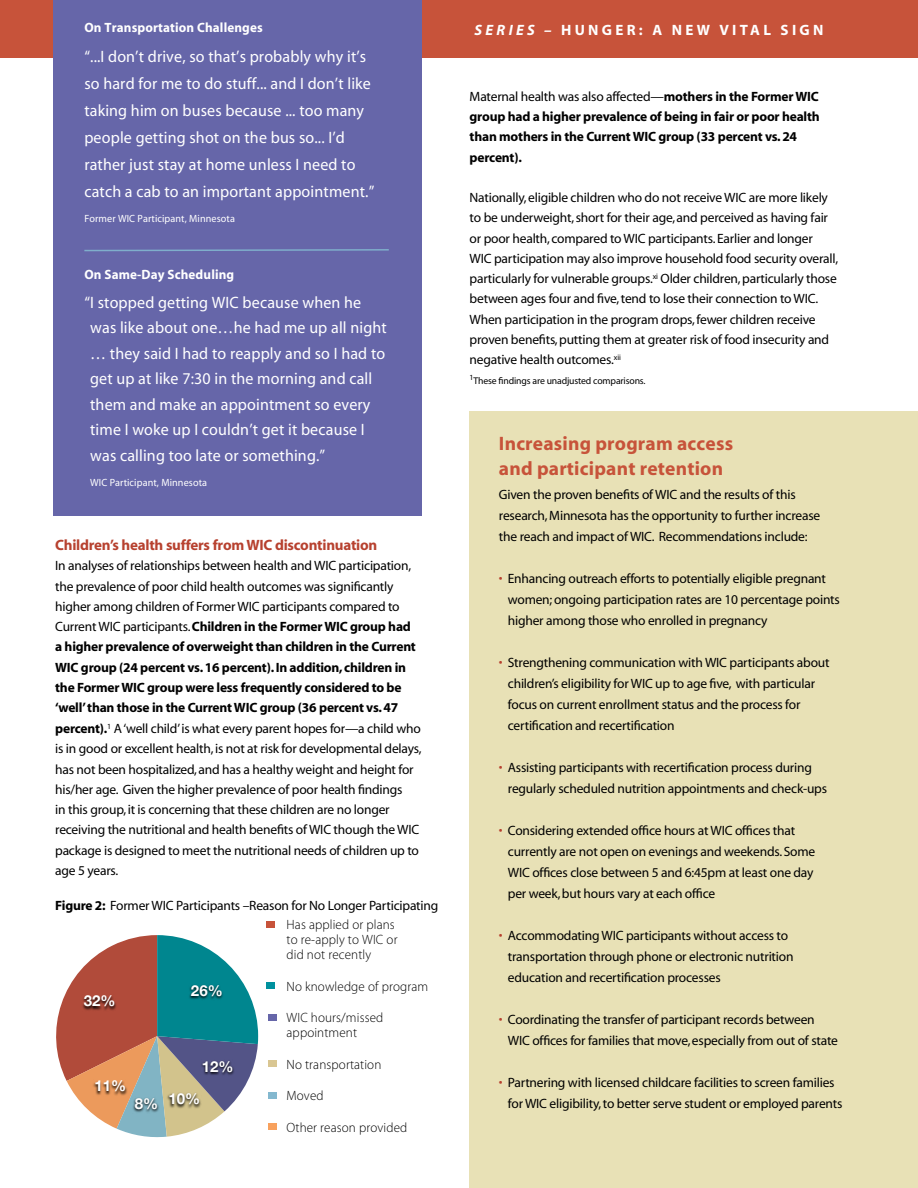
<style>
.page{position:relative;width:918px;height:1188px;background:#fff}
.page>*{position:absolute;margin:0;border:0;box-sizing:border-box;transform-origin:0 0}
.t1{font:700 19.5px/25.5px "Myriad";letter-spacing:.01em;color:#c7533a}
.t2{font:16.5px/25.5px "Myriad";letter-spacing:.01em;color:#fff}
.t3{font:700 15px "Myriad";letter-spacing:-.015em;color:#b7412f}
.t4{font:700 15px "Myriad Pro";letter-spacing:.22em;color:#fff}
.t5{font:700 15px "Helvetica Neue";color:#fff}
.t6{font:13.5px/20.2px "Myriad";letter-spacing:-.015em;color:#000}
.t7{font:700 13.5px/20.2px "Myriad";letter-spacing:-.015em;color:#000}
.t8{font:300 13.5px/15px "Myriad Pro";letter-spacing:.01em;color:#000}
.t9{font:700 13.5px "Myriad";letter-spacing:.01em;color:#fff}
.t10{font:10.5px "Myriad";letter-spacing:.01em;color:#fff}
.t11{font:9.75px "Myriad";letter-spacing:-.015em;color:#000}
.t12{font:7.8px "Myriad";color:#000}
.s1{font-weight:700}
.s2{font-style:italic}
.s3{font-weight:400}
.s4{color:#b7412f}
</style>
<div class="page">
<div style="left:0;top:0;width:918px;height:57px;background:#c7533a"></div>
<div style="left:53px;top:0;width:368px;height:515px;background:#6666a9"></div>
<div style="left:470px;top:411px;width:448px;height:777px;background:#e8e1b6"></div>
<svg style="left:56px;top:935px;width:202px;height:202px"></svg>
<img style="left:81px;top:994px;width:35px;height:17px">
<img style="left:93px;top:1079px;width:34px;height:17px">
<img style="left:133px;top:1096px;width:26px;height:17px">
<img style="left:167px;top:1092px;width:34px;height:17px">
<img style="left:200px;top:1060px;width:35px;height:17px">
<img style="left:188px;top:983px;width:36px;height:18px">
<div style="left:267px;top:921px;width:8px;height:7px;background:#c7533a"></div>
<div style="left:267px;top:982px;width:8px;height:7px;background:#00919e"></div>
<div style="left:268px;top:1014px;width:8px;height:6px;background:#6666a9"></div>
<div style="left:268px;top:1060px;width:8px;height:7px;background:#d9c692"></div>
<div style="left:268px;top:1092px;width:8px;height:6px;background:#84b8cf"></div>
<div style="left:268px;top:1124px;width:8px;height:6px;background:#f8a15d"></div>
<svg style="left:84px;top:249px;width:305px;height:3px"></svg>
<p class="t9" style="left:84px;top:20px;width:180px">On Transportation Challenges</p>
<p class="t2" style="left:84px;top:44px;width:291px;line-height:27px">“...I don’t drive, so that’s probably why it’s so hard for me to do stuff... and I don’t like taking him on buses because ... too many people getting shot on the bus so... I’d rather just stay at home unless I need to catch a cab to an important appointment.”</p>
<p class="t10" style="left:84px;top:214px;width:152px">Former WIC Participant, Minnesota</p>
<p class="t9" style="left:84px;top:268px;width:151px">On Same-Day Scheduling</p>
<p class="t2" style="left:90px;top:290px;width:298px;text-indent:-6px">“I stopped getting WIC because when he was like about one…he had me up all night … they said I had to reapply and so I had to get up at like 7:30 in the morning and call them and make an appointment so every time I woke up I couldn’t get it because I was calling too late or something.”</p>
<p class="t10" style="left:90px;top:478px;width:118px">WIC Participant, Minnesota</p>
<p class="t3" style="left:55px;top:537px;width:324px">Children’s health suffers from WIC discontinuation</p>
<p class="t6" style="left:55px;top:556px;width:368px">In analyses of relationships between health and WIC participation, the prevalence of poor child health outcomes was significantly higher among children of Former WIC participants compared to Current WIC participants. <span class="s1">Children in the Former WIC group had<br>a higher prevalence of overweight than children in the Current WIC group (24 percent vs. 16 percent). In addition, children in the Former WIC group were less frequently considered to be ‘well’ than those in the Current WIC group (36 percent vs. 47 percent).</span><sup>1</sup> A ‘well child’ is what every parent hopes for—a child who is in good or excellent health, is not at risk for developmental delays, has not been hospitalized, and has a healthy weight and height for his/her age. Given the higher prevalence of poor health findings<br>in this group, it is concerning that these children are no longer receiving the nutritional and health benefits of WIC though the WIC package is designed to meet the nutritional needs of children up to age 5 years.</p>
<p class="t6" style="left:55px;top:896px;width:385px"><span class="s1">Figure 2:</span> Former WIC Participants –Reason for No Longer Participating</p>
<p class="t5" style="left:84px;top:989px;width:33px">32%</p>
<p class="t5" style="left:191px;top:979px;width:33px">26%</p>
<p class="t5" style="left:95px;top:1074px;width:33px">11%</p>
<p class="t5" style="left:202px;top:1055px;width:33px">12%</p>
<p class="t5" style="left:135px;top:1087px;width:67px">8% 10%</p>
<p class="t8" style="left:287px;top:917px;width:112px">Has applied or plans to re-apply to WIC or did not recently</p>
<p class="t8" style="left:287px;top:979px;width:143px">No knowledge of program</p>
<p class="t8" style="left:287px;top:1010px;width:98px">WIC hours/missed appointment</p>
<p class="t8" style="left:287px;top:1057px;width:96px">No transportation</p>
<p class="t8" style="left:287px;top:1088px;width:39px">Moved</p>
<p class="t8" style="left:287px;top:1120px;width:122px">Other reason provided</p>
<p class="t4" style="left:475px;top:21px;width:350px"><span class="s2">SERIES –</span> HUNGER: A NEW VITAL SIGN</p>
<p class="t7" style="left:470px;top:87px;width:352px"><span class="s3">Maternal health was also affected—</span>mothers in the Former WIC group had a higher prevalence of being in fair or poor health than mothers in the Current WIC group (33 percent vs. 24 percent).</p>
<p class="t6" style="left:470px;top:188px;width:370px">Nationally, eligible children who do not receive WIC are more likely to be underweight, short for their age, and perceived as having fair or poor health, compared to WIC participants. Earlier and longer WIC participation may also improve household food security overall, particularly for vulnerable groups.<sup>xi</sup> Older children, particularly those between ages four and five, tend to lose their connection to WIC.<br>When participation in the program drops, fewer children receive proven benefits, putting them at greater risk of food insecurity and negative health outcomes.<sup>xii</sup></p>
<p class="t12" style="left:470px;top:373px;width:6px">1</p>
<p class="t11" style="left:474px;top:376px;width:174px">These findings are unadjusted comparisons.</p>
<h1 class="t1" style="left:499px;top:431px;width:236px">Increasing program access and participant retention</h1>
<p class="t6" style="left:499px;top:485px;width:323px;line-height:21px">Given the proven benefits of WIC and the results of this research, Minnesota has the opportunity to further increase the reach and impact of WIC. Recommendations include:</p>
<p class="t6" style="left:508px;top:569px;width:334px;line-height:21px;text-indent:-9px"><span class="s4">•</span> Enhancing outreach efforts to potentially eligible pregnant women; ongoing participation rates are 10 percentage points higher among those who enrolled in pregnancy</p>
<p class="t6" style="left:508px;top:653px;width:323px;line-height:21px;text-indent:-9px"><span class="s4">•</span> Strengthening communication with WIC participants about children’s eligibility for WIC up to age five, with particular focus on current enrollment status and the process for certification and recertification</p>
<p class="t6" style="left:508px;top:758px;width:321px;line-height:21px;text-indent:-9px"><span class="s4">•</span> Assisting participants with recertification process during regularly scheduled nutrition appointments and check-ups</p>
<p class="t6" style="left:508px;top:821px;width:309px;line-height:21px;text-indent:-9px"><span class="s4">•</span> Considering extended office hours at WIC offices that currently are not open on evenings and weekends. Some WIC offices close between 5 and 6:45pm at least one day per week, but hours vary at each office</p>
<p class="t6" style="left:508px;top:926px;width:287px;line-height:21px;text-indent:-9px"><span class="s4">•</span> Accommodating WIC participants without access to transportation through phone or electronic nutrition education and recertification processes</p>
<p class="t6" style="left:508px;top:1010px;width:332px;line-height:21px;text-indent:-9px"><span class="s4">•</span> Coordinating the transfer of participant records between<br>WIC offices for families that move, especially from out of state</p>
<p class="t6" style="left:508px;top:1073px;width:336px;line-height:21px;text-indent:-9px"><span class="s4">•</span> Partnering with licensed childcare facilities to screen families for WIC eligibility, to better serve student or employed parents</p>
</div>
